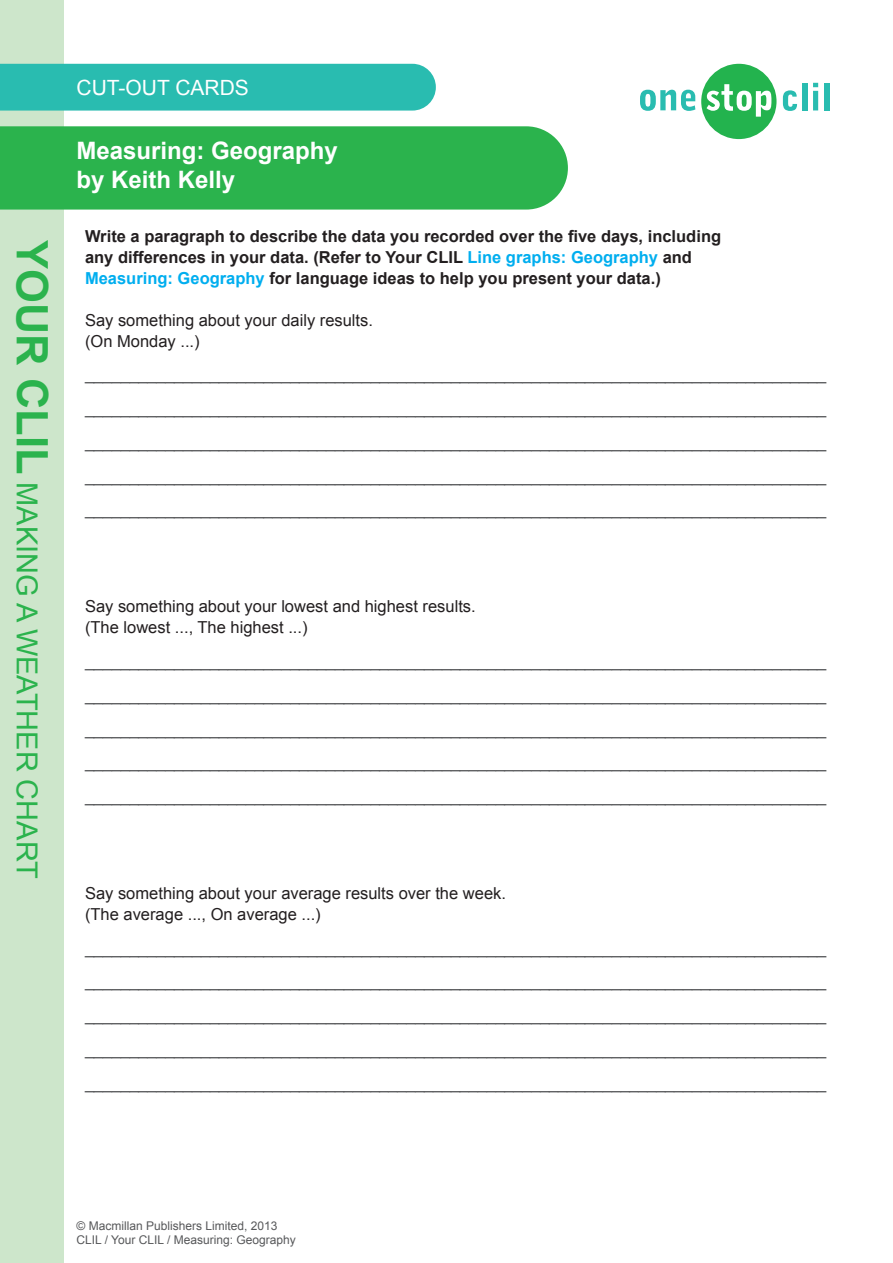
<style>
.page{position:relative;width:893px;height:1263px;background:#fff}
.page>*{position:absolute;margin:0;border:0;box-sizing:border-box;transform-origin:0 0}
.t1{font:28.95px "Arial";color:#2bb34d}
.t2{font:700 24px/28.8px "Arial";color:#fff}
.t3{font:21px "Arial";color:#fff}
.Body_Arial{font:16.5px "Arial";color:#57585a}
.Body_Arial-2{font:16.5px "Arial";color:#231f20}
.Body_Arial-3{font:700 16.5px/21px "Arial";color:#231f20}
.t4{font:12px/14.4px "Arial";color:#57585a}
.s1{font-weight:700;font-size:43.35px}
.s2{color:#00aeef}
</style>
<div class="page">
<div style="left:0;top:0;width:64px;height:1263px;background:#cde6cb"></div>
<svg style="left:640px;top:90px;width:55px;height:21px"></svg>
<svg style="left:701px;top:64px;width:75px;height:75px"></svg>
<svg style="left:783px;top:90px;width:14px;height:21px"></svg>
<div style="left:802px;top:83px;width:5px;height:27px;background:#29bcb0"></div>
<svg style="left:813px;top:83px;width:5px;height:27px"></svg>
<div style="left:824px;top:83px;width:5px;height:27px;background:#29bcb0"></div>
<div style="left:0;top:126px;width:568px;height:84px;background:#2bb34d"></div>
<div style="left:0;top:64px;width:436px;height:47px;background:#29bcb0"></div>
<p class="t3" style="left:77px;top:74px;width:174px">CUT-OUT CARDS</p>
<h2 class="t2" style="left:77px;top:137px;width:263px">Measuring: Geography by Keith Kelly</h2>
<p class="t1" style="left:46px;top:240px;width:640px;rotate:90deg"><span class="s1">YOUR CLIL</span> MAKING A WEATHER CHART</p>
<p class="Body_Arial-3" style="left:85px;top:226px;width:638px">Write a paragraph to describe the data you recorded over the five days, including any differences in your data. (Refer to Your CLIL <span class="s2">Line graphs: Geography</span> and<br><span class="s2">Measuring: Geography</span> for language ideas to help you present your data.)</p>
<p class="Body_Arial-2" style="left:85px;top:309px;width:289px">Say something about your daily results.</p>
<p class="Body_Arial-2" style="left:85px;top:330px;width:116px">(On Monday ...)</p>
<p class="Body_Arial" style="left:85px;top:364px;width:743px">___________________________________________________________________________________</p>
<p class="Body_Arial" style="left:85px;top:398px;width:743px">___________________________________________________________________________________</p>
<p class="Body_Arial" style="left:85px;top:431px;width:743px">___________________________________________________________________________________</p>
<p class="Body_Arial" style="left:85px;top:465px;width:743px">___________________________________________________________________________________</p>
<p class="Body_Arial" style="left:85px;top:499px;width:743px">___________________________________________________________________________________</p>
<p class="Body_Arial-2" style="left:85px;top:596px;width:392px">Say something about your lowest and highest results.</p>
<p class="Body_Arial-2" style="left:85px;top:617px;width:224px">(The lowest ..., The highest ...)</p>
<p class="Body_Arial" style="left:85px;top:650px;width:743px">___________________________________________________________________________________</p>
<p class="Body_Arial" style="left:85px;top:684px;width:743px">___________________________________________________________________________________</p>
<p class="Body_Arial" style="left:85px;top:718px;width:743px">___________________________________________________________________________________</p>
<p class="Body_Arial" style="left:85px;top:752px;width:743px">___________________________________________________________________________________</p>
<p class="Body_Arial" style="left:85px;top:785px;width:743px">___________________________________________________________________________________</p>
<p class="Body_Arial-2" style="left:85px;top:882px;width:422px">Say something about your average results over the week.</p>
<p class="Body_Arial-2" style="left:85px;top:903px;width:237px">(The average ..., On average ...)</p>
<p class="Body_Arial" style="left:85px;top:937px;width:743px">___________________________________________________________________________________</p>
<p class="Body_Arial" style="left:85px;top:971px;width:743px">___________________________________________________________________________________</p>
<p class="Body_Arial" style="left:85px;top:1004px;width:743px">___________________________________________________________________________________</p>
<p class="Body_Arial" style="left:85px;top:1038px;width:743px">___________________________________________________________________________________</p>
<p class="Body_Arial" style="left:85px;top:1072px;width:743px">___________________________________________________________________________________</p>
<p class="t4" style="left:77px;top:1218px;width:221px">© Macmillan Publishers Limited, 2013<br>CLIL / Your CLIL / Measuring: Geography</p>
</div>
